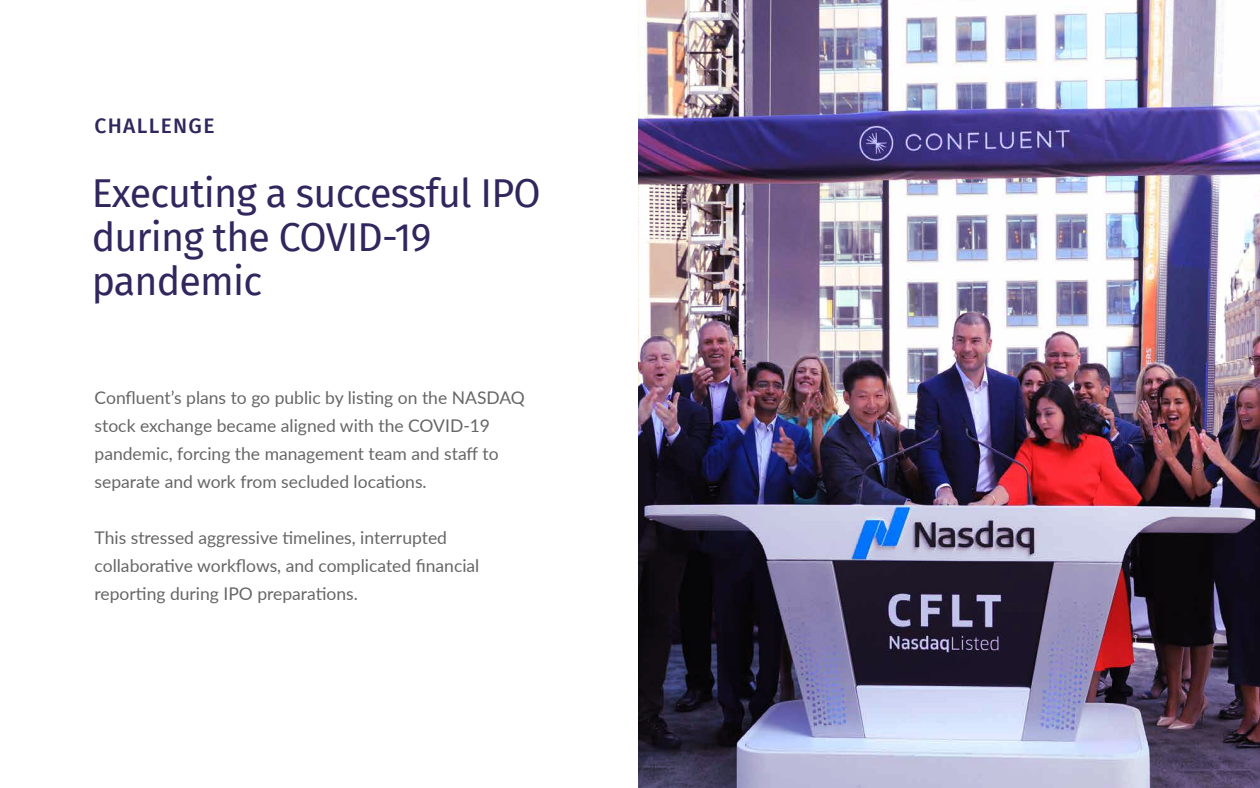
<style>
.page{position:relative;width:1260px;height:788px;background:#fff}
.page>*{position:absolute;margin:0;border:0;box-sizing:border-box;transform-origin:0 0}
.t1{font:39.38px/43.8px "Fira Sans";letter-spacing:-.02em;color:#31265d}
.t2{font:500 21px "Fira Sans";letter-spacing:.065em;color:#31265d}
.t3{font:17.5px/28px "Lato";color:#666}
</style>
<div class="page">
<img style="left:638px;top:0;width:622px;height:788px">
<p class="t2" style="left:95px;top:109px;width:121px">CHALLENGE</p>
<h1 class="t1" style="left:92px;top:170px;width:451px">Executing a successful IPO during the COVID-19 pandemic</h1>
<p class="t3" style="left:95px;top:382px;width:432px">Confluent’s plans to go public by listing on the NASDAQ stock exchange became aligned with the COVID-19 pandemic, forcing the management team and staff to separate and work from secluded locations.</p>
<p class="t3" style="left:95px;top:522px;width:386px">This stressed aggressive timelines, interrupted collaborative workflows, and complicated financial reporting during IPO preparations.</p>
</div>
